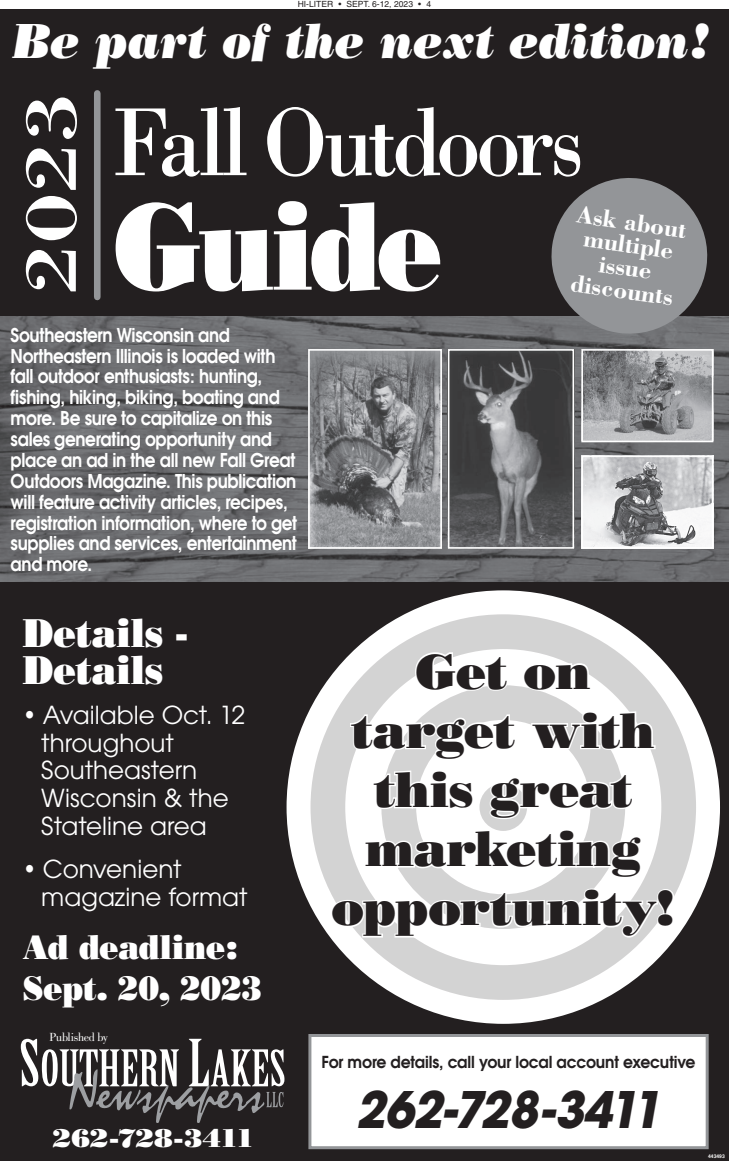
<style>
.page{position:relative;width:729px;height:1161px;background:#fff}
.page>*{position:absolute;margin:0;border:0;box-sizing:border-box;transform-origin:0 0}
.t1{font:123.3px "Bodoni Poster";letter-spacing:-.04em;color:#fff;scale:.87 1}
.t2{font:99.8px "Bodoni";letter-spacing:-.055em;color:#fff;scale:.9 1}
.t3{font:77.5px "Bodoni";color:#fff;scale:1.32 1}
.t4{font:italic 700 50px "Avant Garde";letter-spacing:-.03em;color:#231f20;scale:.95 1}
.t5{font:49.3px/59.2px "Bodoni Poster";letter-spacing:-.01em;color:#231f20;text-align:center}
.t6{font:italic 49.1px "Bodoni Poster";letter-spacing:-.005em;color:#fff;scale:.92 1}
.t7{font:40.1px/37px "Bodoni Poster";letter-spacing:-.005em;color:#fff;scale:.92 1}
.t8{font:34px/40.2px "Bodoni Poster";letter-spacing:-.01em;color:#fff;scale:.92 1}
.t9{font:25.6px "Bodoni Poster";letter-spacing:-.01em;color:#fff;scale:1.1 1}
.t10{font:700 25.1px/22.8px "Bodoni";color:#fff;text-align:center}
.t11{font:24.7px/27.8px "Avant Garde";color:#fff;scale:.92 1}
.t12{font:600 19px/20.9px "Avant Garde";letter-spacing:-.02em;color:#fff;scale:.89 1}
.t13{font:600 16.4px "Avant Garde";letter-spacing:-.01em;color:#231f20;scale:.95 1}
.t14{font:12.1px "Bodoni";letter-spacing:-.03em;color:#fff}
.t15{font:8.5px "Helvetica";color:#231f20}
.t16{font:700 5px "Helvetica";color:#fff}
</style>
<div class="page">
<div style="left:0;top:10px;width:729px;height:1151px;background:#231f20"></div>
<svg style="left:287px;top:590px;width:433px;height:434px;background:#f5f5f5"></svg>
<div style="left:311px;top:614px;width:385px;height:386px;border:35px solid #231f20;border-radius:50%"></div>
<div style="left:381px;top:685px;width:244px;height:244px;border:35px solid #231f20;border-radius:50%"></div>
<div style="left:479px;top:783px;width:48px;height:48px;background:#d3d3d3;border-radius:50%"></div>
<img style="left:0;top:316px;width:729px;height:266px">
<img style="left:451px;top:352px;width:120px;height:194px">
<div style="left:448px;top:349px;width:126px;height:200px;border:2px solid #fff"></div>
<img style="left:311px;top:352px;width:128px;height:194px">
<div style="left:308px;top:349px;width:134px;height:200px;border:2px solid #fff"></div>
<div style="left:94px;top:93px;width:7px;height:204px;background:#939598"></div>
<svg style="left:414px;top:651px;width:96px;height:42px;background:#f7f7f7"></svg>
<svg style="left:522px;top:661px;width:71px;height:31px;background:#fafafa"></svg>
<svg style="left:349px;top:712px;width:169px;height:49px;background:#f1f1f1"></svg>
<svg style="left:530px;top:710px;width:127px;height:41px;background:#eee"></svg>
<svg style="left:371px;top:769px;width:104px;height:42px;background:#f5f5f5"></svg>
<svg style="left:488px;top:771px;width:147px;height:50px;background:#f2f2f2"></svg>
<svg style="left:363px;top:828px;width:280px;height:52px;background:#f5f5f5"></svg>
<svg style="left:329px;top:887px;width:347px;height:52px;background:#eee"></svg>
<img style="left:584px;top:352px;width:126px;height:87px">
<div style="left:581px;top:349px;width:132px;height:93px;border:2px solid #fff"></div>
<img style="left:584px;top:459px;width:126px;height:87px">
<div style="left:581px;top:456px;width:132px;height:93px;border:2px solid #fff"></div>
<div style="left:310px;top:1036px;width:397px;height:112px;background:#fff"></div>
<div style="left:308px;top:1034px;width:401px;height:115px;border:3px solid #939598"></div>
<svg style="left:545px;top:178px;width:169px;height:160px"></svg>
<svg style="left:21px;top:1039px;width:263px;height:84px"></svg>
<p class="t15" style="left:298px;top:-1px;width:135px">HI-LITER • SEPT. 6-12, 2023 • 4</p>
<p class="t6" style="left:13px;top:11px;width:762px">Be part of the next edition!</p>
<p class="t3" style="left:3px;top:294px;width:155px;rotate:-90deg">2023</p>
<p class="t2" style="left:113px;top:81px;width:525px">Fall Outdoors</p>
<p class="t1" style="left:113px;top:171px;width:380px">Guide</p>
<p class="t12" style="left:11px;top:324px;width:324px">Southeastern Wisconsin and Northeastern Illinois is loaded with fall outdoor enthusiasts: hunting, fishing, hiking, biking, boating and more. Be sure to capitalize on this sales generating opportunity and place an ad in the all new Fall Great Outdoors Magazine. This publication will feature activity articles, recipes, registration information, where to get supplies and services, entertainment and more.</p>
<p class="t10" style="left:579px;top:202px;width:112px;rotate:8deg">Ask about multiple issue discounts</p>
<p class="t7" style="left:23px;top:614px;width:181px">Details -<br>Details</p>
<p class="t11" style="left:41px;top:701px;width:223px;text-indent:-19px">• Available Oct. 12 throughout<br>Southeastern<br>Wisconsin &amp; the<br>Stateline area</p>
<p class="t11" style="left:41px;top:855px;width:226px;text-indent:-19px">• Convenient magazine format</p>
<p class="t8" style="left:23px;top:927px;width:262px">Ad deadline:<br>Sept. 20, 2023</p>
<p class="t14" style="left:50px;top:1030px;width:60px">Published by</p>
<p class="t9" style="left:53px;top:1123px;width:185px">262-728-3411</p>
<p class="t5" style="left:331px;top:641px;width:345px">Get on target with this great marketing opportunity!</p>
<p class="t13" style="left:322px;top:1051px;width:395px">For more details, call your local account executive</p>
<p class="t4" style="left:356px;top:1077px;width:323px">262-728-3411</p>
<p class="t16" style="left:708px;top:1153px;width:18px">443493</p>
</div>
